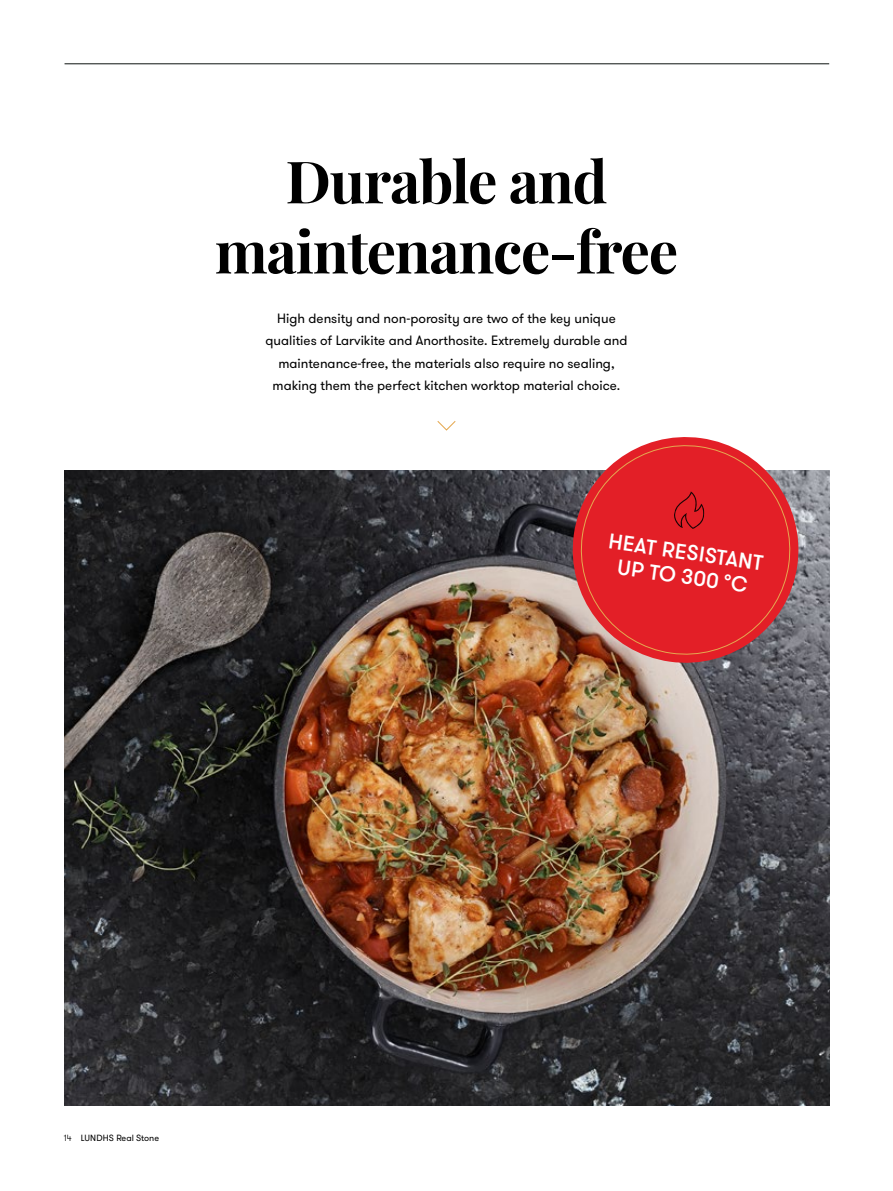
<style>
.page{position:relative;width:893px;height:1191px;background:#fff}
.page>*{position:absolute;margin:0;border:0;box-sizing:border-box;transform-origin:0 0}
.t1{font:700 58.35px/70.1px "Playfair Display";letter-spacing:-.02em;color:#000;text-align:center}
.t2{font:500 21.3px/24.3px "GT Walsheim";color:#fff;text-align:center}
.t3{font:13.5px/22.5px "GT Walsheim";color:#000;text-align:center}
.t4{font:9px "GT Walsheim";color:#000}
.s1{font-weight:300}
</style>
<div class="page">
<img style="left:65px;top:470px;width:764px;height:636px">
<svg style="left:437px;top:421px;width:19px;height:10px"></svg>
<hr style="left:65px;top:63px;width:764px;height:1px;background:#0d1311">
<img style="left:565px;top:437px;width:241px;height:233px">
<svg style="left:573px;top:438px;width:225px;height:223px;background:#d83d42"></svg>
<svg style="left:669px;top:489px;width:42px;height:42px;background:#d11c23"></svg>
<h1 class="t1" style="left:215px;top:142px;width:465px">Durable and maintenance-free</h1>
<p class="t3" style="left:265px;top:307px;width:364px">High density and non-porosity are two of the key unique qualities of Larvikite and Anorthosite. Extremely durable and maintenance-free, the materials also require no sealing, making them the perfect kitchen worktop material choice.</p>
<h2 class="t2" style="left:610px;top:529px;width:157px;rotate:8deg">HEAT RESISTANT<br>UP TO 300 °C</h2>
<p class="t4" style="left:64px;top:1132px;width:97px"><span class="s1">14</span> LUNDHS Real Stone</p>
</div>
